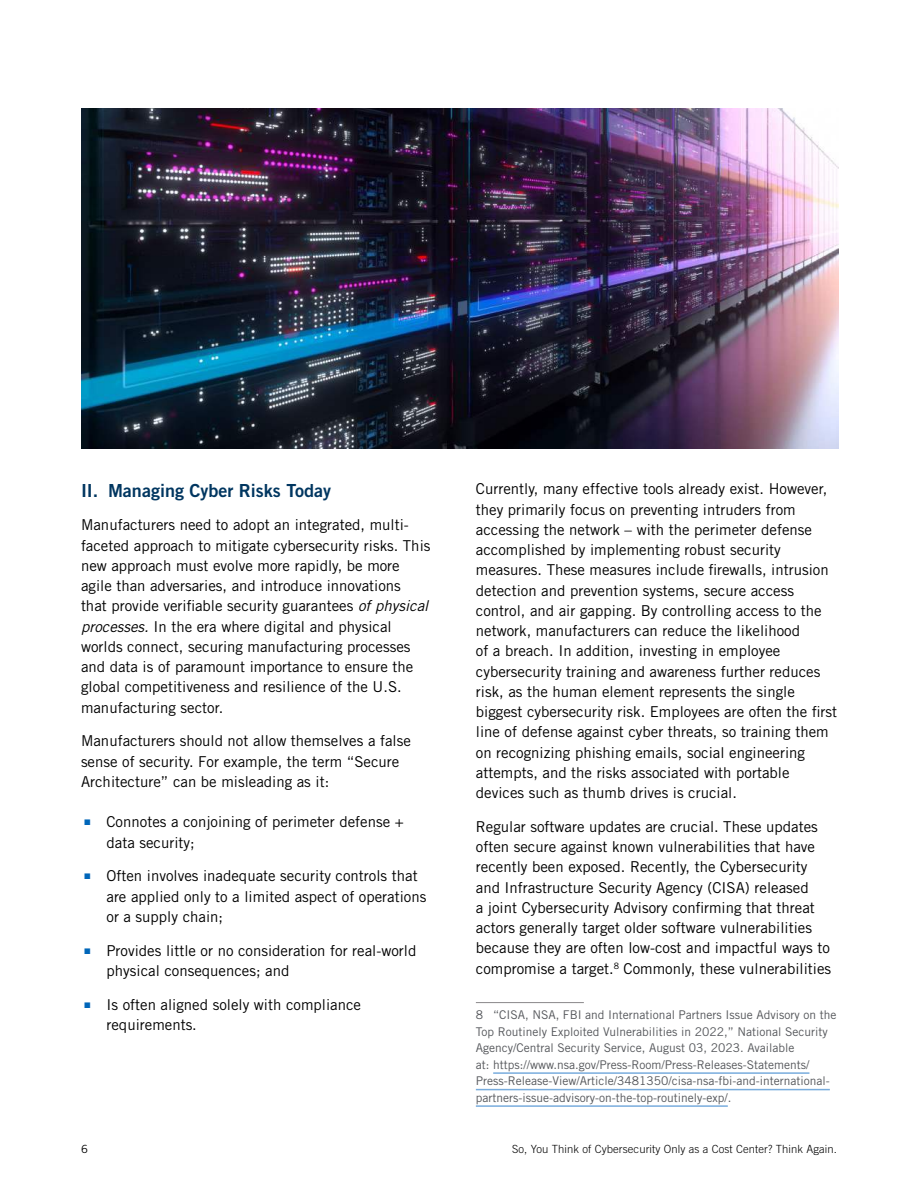
<style>
.page{position:relative;width:918px;height:1188px;background:#fff}
.page>*{position:absolute;margin:0;border:0;box-sizing:border-box;transform-origin:0 0}
.t1{font:18px "Trade Gothic LT Std Bd 2";color:#003660}
.t2{font:15px/20.2px "Trade Gothic LT Std";color:#000}
.t3{font:12px/16.5px "Trade Gothic LT Std";color:#54565a}
.t4{font:300 11.25px "Trade Gothic LT Std";letter-spacing:.01em;color:#000}
.t5{font:11.25px "Trade Gothic LT Std";color:#000}
.s1{font-style:italic}
.s2{font-family:"Arial";font-size:12px;color:#0066b9}
</style>
<div class="page">
<img style="left:81px;top:108px;width:757px;height:340px">
<hr style="left:476px;top:1002px;width:108px;height:1px;background:#898789">
<hr style="left:493px;top:1072px;width:316px;height:2px;background:#78acdd">
<hr style="left:476px;top:1089px;width:354px;height:1px;background:#78acdd">
<hr style="left:476px;top:1105px;width:252px;height:2px;background:#78acdd">
<p class="t1" style="left:81px;top:483px;width:252px">II. Managing Cyber Risks Today</p>
<p class="t2" style="left:81px;top:516px;width:351px">Manufacturers need to adopt an integrated, multi&shy;faceted approach to mitigate cybersecurity risks. This new approach must evolve more rapidly, be more agile than adversaries, and introduce innovations that provide verifiable security guarantees <span class="s1">of physical processes.</span> In the era where digital and physical worlds connect, securing manufacturing processes and data is of paramount importance to ensure the global competitiveness and resilience of the U.S. manufacturing sector.</p>
<p class="t2" style="left:81px;top:732px;width:331px">Manufacturers should not allow themselves a false sense of security. For example, the term “Secure<br>Architecture” can be misleading as it:</p>
<p class="t2" style="left:106px;top:813px;width:299px;text-indent:-23px"><span class="s2">■</span> Connotes a conjoining of perimeter defense + data security;</p>
<p class="t2" style="left:106px;top:867px;width:321px;text-indent:-23px"><span class="s2">■</span> Often involves inadequate security controls that are applied only to a limited aspect of operations or a supply chain;</p>
<p class="t2" style="left:106px;top:941px;width:311px;text-indent:-23px"><span class="s2">■</span> Provides little or no consideration for real-world physical consequences; and</p>
<p class="t2" style="left:106px;top:995px;width:256px;text-indent:-23px"><span class="s2">■</span> Is often aligned solely with compliance requirements.</p>
<p class="t2" style="left:476px;top:480px;width:363px">Currently, many effective tools already exist. However, they primarily focus on preventing intruders from accessing the network – with the perimeter defense accomplished by implementing robust security measures. These measures include firewalls, intrusion detection and prevention systems, secure access control, and air gapping. By controlling access to the network, manufacturers can reduce the likelihood<br>of a breach. In addition, investing in employee cybersecurity training and awareness further reduces risk, as the human element represents the single biggest cybersecurity risk. Employees are often the first line of defense against cyber threats, so training them on recognizing phishing emails, social engineering attempts, and the risks associated with portable devices such as thumb drives is crucial.</p>
<p class="t2" style="left:476px;top:817px;width:357px">Regular software updates are crucial. These updates often secure against known vulnerabilities that have recently been exposed. Recently, the Cybersecurity and Infrastructure Security Agency (CISA) released<br>a joint Cybersecurity Advisory confirming that threat actors generally target older software vulnerabilities because they are often low-cost and impactful ways to compromise a target.<sup>8</sup> Commonly, these vulnerabilities</p>
<p class="t3" style="left:476px;top:1007px;width:362px">8 “CISA, NSA, FBI and International Partners Issue Advisory on the Top Routinely Exploited Vulnerabilities in 2022,” National Security Agency/Central Security Service, August 03, 2023. Available<br>at: https://www.nsa.gov/Press-Room/Press-Releases-Statements/ Press-Release-View/Article/3481350/cisa-nsa-fbi-and-international&shy;partners-issue-advisory-on-the-top-routinely-exp/.</p>
<p class="t5" style="left:81px;top:1144px;width:8px">6</p>
<p class="t4" style="left:512px;top:1145px;width:326px">So, You Think of Cybersecurity Only as a Cost Center? Think Again.</p>
</div>
